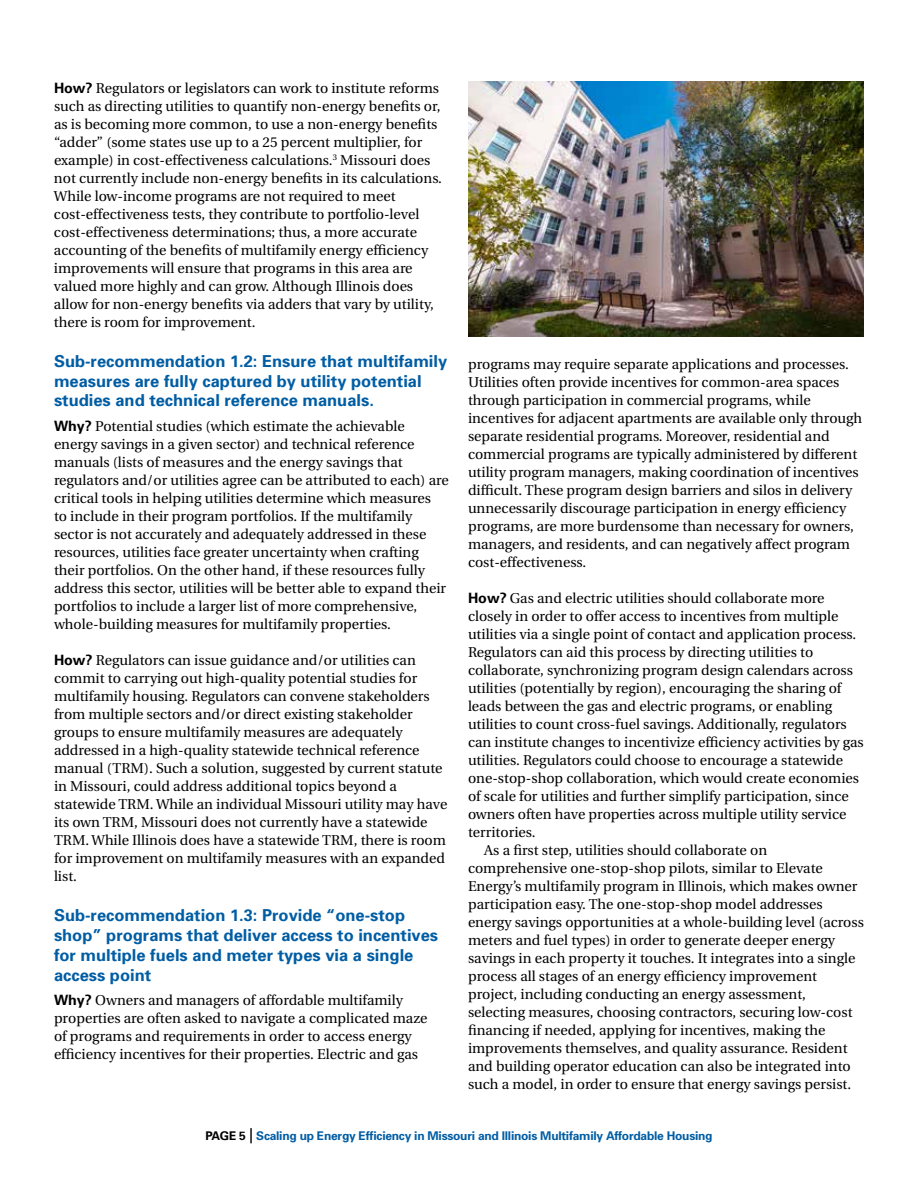
<style>
.page{position:relative;width:918px;height:1188px;background:#fff}
.page>*{position:absolute;margin:0;border:0;box-sizing:border-box;transform-origin:0 0}
.t1{font:700 16.5px/19.8px "Univers";color:#005da4}
.t2{font:14.25px/18px "Utopia";color:#000}
.t3{font:700 12px "Univers";letter-spacing:-.02em;color:#005da4}
.s1{font-family:"Univers";font-weight:700}
.s2{color:#000}
.s3{font-family:"Utopia";font-weight:400;font-size:21px;color:#000}
</style>
<div class="page">
<img style="left:468px;top:81px;width:396px;height:256px">
<p class="t2" style="left:54px;top:79px;width:390px"><span class="s1">How?</span> Regulators or legislators can work to institute reforms such as directing utilities to quantify non-energy benefits or, as is becoming more common, to use a non-energy benefits “adder” (some states use up to a 25 percent multiplier, for example) in cost-effectiveness calculations.<sup>3</sup> Missouri does not currently include non-energy benefits in its calculations.<br>While low-income programs are not required to meet cost-effectiveness tests, they contribute to portfolio-level cost-effectiveness determinations; thus, a more accurate accounting of the benefits of multifamily energy efficiency improvements will ensure that programs in this area are valued more highly and can grow. Although Illinois does allow for non-energy benefits via adders that vary by utility, there is room for improvement.</p>
<p class="t1" style="left:54px;top:350px;width:395px">Sub-recommendation 1.2: Ensure that multifamily measures are fully captured by utility potential studies and technical reference manuals.</p>
<p class="t2" style="left:54px;top:417px;width:396px"><span class="s1">Why?</span> Potential studies (which estimate the achievable energy savings in a given sector) and technical reference manuals (lists of measures and the energy savings that regulators and/or utilities agree can be attributed to each) are critical tools in helping utilities determine which measures<br>to include in their program portfolios. If the multifamily sector is not accurately and adequately addressed in these resources, utilities face greater uncertainty when crafting their portfolios. On the other hand, if these resources fully address this sector, utilities will be better able to expand their portfolios to include a larger list of more comprehensive, whole-building measures for multifamily properties.</p>
<p class="t2" style="left:54px;top:651px;width:395px"><span class="s1">How?</span> Regulators can issue guidance and/or utilities can commit to carrying out high-quality potential studies for multifamily housing. Regulators can convene stakeholders from multiple sectors and/or direct existing stakeholder groups to ensure multifamily measures are adequately addressed in a high-quality statewide technical reference manual (TRM). Such a solution, suggested by current statute in Missouri, could address additional topics beyond a statewide TRM. While an individual Missouri utility may have its own TRM, Missouri does not currently have a statewide TRM. While Illinois does have a statewide TRM, there is room for improvement on multifamily measures with an expanded list.</p>
<p class="t1" style="left:54px;top:905px;width:386px">Sub-recommendation 1.3: Provide “one-stop shop” programs that deliver access to incentives for multiple fuels and meter types via a single access point</p>
<p class="t2" style="left:54px;top:992px;width:375px"><span class="s1">Why?</span> Owners and managers of affordable multifamily properties are often asked to navigate a complicated maze of programs and requirements in order to access energy efficiency incentives for their properties. Electric and gas</p>
<p class="t2" style="left:468px;top:356px;width:396px">programs may require separate applications and processes.<br>Utilities often provide incentives for common-area spaces through participation in commercial programs, while incentives for adjacent apartments are available only through separate residential programs. Moreover, residential and commercial programs are typically administered by different utility program managers, making coordination of incentives difficult. These program design barriers and silos in delivery unnecessarily discourage participation in energy efficiency programs, are more burdensome than necessary for owners, managers, and residents, and can negatively affect program cost-effectiveness.</p>
<p class="t2" style="left:468px;top:590px;width:358px"><span class="s1">How?</span> Gas and electric utilities should collaborate more</p>
<p class="t2" style="left:468px;top:608px;width:372px">closely in order to offer access to incentives from multiple</p>
<p class="t2" style="left:468px;top:626px;width:390px">utilities via a single point of contact and application process.</p>
<p class="t2" style="left:468px;top:644px;width:347px">Regulators can aid this process by directing utilities to</p>
<p class="t2" style="left:468px;top:662px;width:387px">collaborate, synchronizing program design calendars across</p>
<p class="t2" style="left:468px;top:680px;width:375px">utilities (potentially by region), encouraging the sharing of</p>
<p class="t2" style="left:468px;top:698px;width:366px">leads between the gas and electric programs, or enabling</p>
<p class="t2" style="left:468px;top:716px;width:380px">utilities to count cross-fuel savings. Additionally, regulators</p>
<p class="t2" style="left:468px;top:734px;width:397px">can institute changes to incentivize efficiency activities by gas</p>
<p class="t2" style="left:468px;top:752px;width:376px">utilities. Regulators could choose to encourage a statewide</p>
<p class="t2" style="left:468px;top:770px;width:393px">one-stop-shop collaboration, which would create economies</p>
<p class="t2" style="left:468px;top:788px;width:382px">of scale for utilities and further simplify participation, since</p>
<p class="t2" style="left:468px;top:806px;width:380px">owners often have properties across multiple utility service</p>
<p class="t2" style="left:468px;top:824px;width:69px">territories.</p>
<p class="t2" style="left:484px;top:842px;width:284px">As a first step, utilities should collaborate on</p>
<p class="t2" style="left:468px;top:860px;width:356px">comprehensive one-stop-shop pilots, similar to Elevate</p>
<p class="t2" style="left:468px;top:878px;width:391px">Energy’s multifamily program in Illinois, which makes owner</p>
<p class="t2" style="left:468px;top:896px;width:356px">participation easy. The one-stop-shop model addresses</p>
<p class="t2" style="left:468px;top:914px;width:397px">energy savings opportunities at a whole-building level (across</p>
<p class="t2" style="left:468px;top:932px;width:369px">meters and fuel types) in order to generate deeper energy</p>
<p class="t2" style="left:468px;top:950px;width:389px">savings in each property it touches. It integrates into a single</p>
<p class="t2" style="left:468px;top:968px;width:351px">process all stages of an energy efficiency improvement</p>
<p class="t2" style="left:468px;top:986px;width:340px">project, including conducting an energy assessment,</p>
<p class="t2" style="left:468px;top:1004px;width:386px">selecting measures, choosing contractors, securing low-cost</p>
<p class="t2" style="left:468px;top:1022px;width:359px">financing if needed, applying for incentives, making the</p>
<p class="t2" style="left:468px;top:1040px;width:381px">improvements themselves, and quality assurance. Resident</p>
<p class="t2" style="left:468px;top:1058px;width:384px">and building operator education can also be integrated into</p>
<p class="t2" style="left:468px;top:1076px;width:385px">such a model, in order to ensure that energy savings persist.</p>
<p class="t3" style="left:205px;top:1129px;width:509px"><span class="s2">PAGE 5</span> <span class="s3">|</span> Scaling up Energy Efficiency in Missouri and Illinois Multifamily Affordable Housing</p>
</div>
